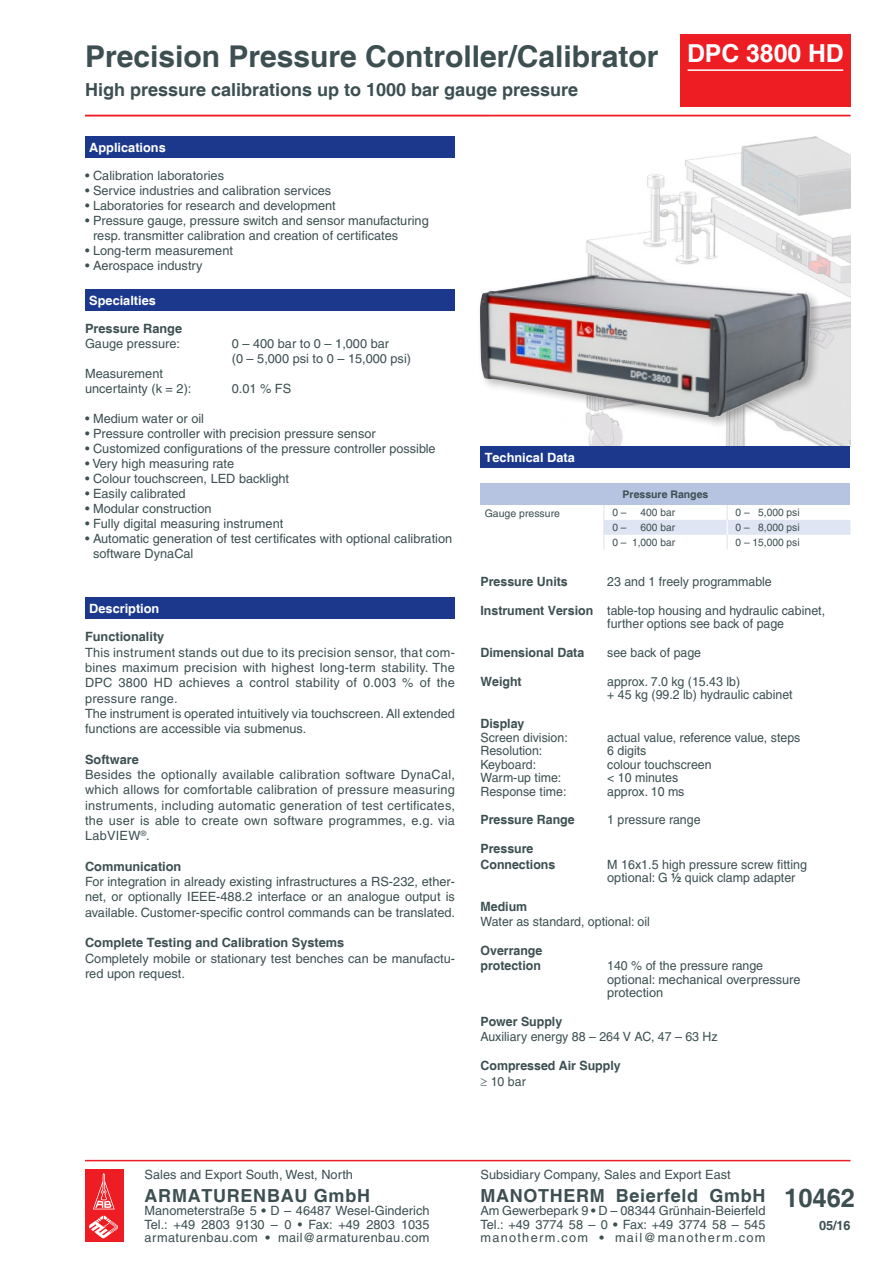
<style>
.page{position:relative;width:893px;height:1263px;background:#fff}
.page>*{position:absolute;margin:0;border:0;box-sizing:border-box;transform-origin:0 0}
.t1{font:700 30px "Helvetica";color:#3d4f51}
.t2{font:700 25.5px "Helvetica";color:#3d4f51}
.t3{font:700 18px "Helvetica";color:#3d4f51}
.t4{font:700 18px "Helvetica";letter-spacing:.035em;color:#3d4f51}
.t5{font:700 18px "Helvetica";letter-spacing:.04em;color:#3d4f51}
.t6{font:12.75px/13.5px "Helvetica";color:#3d4f51}
.t7{font:12.75px/15.3px "Helvetica";letter-spacing:.02em;color:#3d4f51}
.t8{font:700 12.75px/15.3px "Helvetica";color:#3d4f51}
.t9{font:700 12.75px "Helvetica";color:#fff}
.t10{font:10.5px "Helvetica";color:#3d4f51}
.t11{font:700 10.5px "Helvetica";color:#3d4f51}
.s1{font-weight:700}
.s2{font-weight:700;color:#fff}
.s3{font-weight:400}
.s4{font-size:6px;color:#fff}
</style>
<div class="page">
<hr style="left:85px;top:1160px;width:765px;height:1px;background:#ee1d23">
<div style="left:85px;top:1209px;width:38px;height:33px;background:#ee1d23"></div>
<svg style="left:89px;top:1216px;width:29px;height:22px"></svg>
<div style="left:85px;top:1169px;width:38px;height:43px;background:#ee1d23"></div>
<svg style="left:93px;top:1173px;width:22px;height:36px"></svg>
<img style="left:489px;top:106px;width:361px;height:340px">
<hr style="left:85px;top:115px;width:765px;height:1px;background:#ee1d23">
<div style="left:680px;top:34px;width:170px;height:72px;background:#ee1d23"></div>
<hr style="left:688px;top:69px;width:155px;height:2px;background:#fff">
<div style="left:480px;top:484px;width:370px;height:21px;background:#b6c4e1"></div>
<svg style="left:603px;top:505px;width:247px;height:45px"></svg>
<div style="left:480px;top:446px;width:370px;height:22px;background:#1b388c"></div>
<div style="left:85px;top:136px;width:370px;height:21px;background:#1b388c"></div>
<div style="left:85px;top:289px;width:370px;height:21px;background:#1b388c"></div>
<div style="left:85px;top:597px;width:370px;height:22px;background:#1b388c"></div>
<div style="left:476px;top:271px;width:347px;height:159px;background:#231f20;opacity:.3"></div>
<img style="left:480px;top:275px;width:330px;height:143px">
<h1 class="t1" style="left:85px;top:39px;width:760px">Precision Pressure Controller/Calibrator <sup>DPC</sup> <sup>3800</sup> <sup>HD</sup></h1>
<h3 class="t3" style="left:85px;top:79px;width:495px">High pressure calibrations up to 1000 bar gauge pressure</h3>
<p class="t9" style="left:89px;top:139px;width:78px">Applications</p>
<p class="t6" style="left:85px;top:169px;width:141px">• Calibration laboratories</p>
<p class="t6" style="left:85px;top:184px;width:248px">• Service industries and calibration services</p>
<p class="t6" style="left:85px;top:199px;width:252px">• Laboratories for research and development</p>
<p class="t6" style="left:93px;top:213px;width:337px;line-height:15px;text-indent:-8px">• Pressure gauge, pressure switch and sensor manufacturing resp. transmitter calibration and creation of certificates</p>
<p class="t6" style="left:85px;top:244px;width:149px">• Long-term measurement</p>
<p class="t6" style="left:85px;top:259px;width:119px">• Aerospace industry</p>
<p class="t9" style="left:89px;top:292px;width:68px">Specialties</p>
<p class="t8" style="left:85px;top:322px;width:99px">Pressure Range</p>
<p class="t6" style="left:85px;top:337px;width:96px">Gauge pressure:</p>
<p class="t6" style="left:232px;top:336px;width:181px;line-height:15px">0 – 400 bar to 0 – 1,000 bar<br>(0 – 5,000 psi to 0 – 15,000 psi)</p>
<p class="t6" style="left:85px;top:366px;width:108px;line-height:15px">Measurement uncertainty (k = 2):</p>
<p class="t6" style="left:232px;top:382px;width:61px">0.01 % FS</p>
<p class="t6" style="left:85px;top:412px;width:121px">• Medium water or oil</p>
<p class="t6" style="left:85px;top:427px;width:292px">• Pressure controller with precision pressure sensor</p>
<p class="t6" style="left:85px;top:442px;width:352px">• Customized configurations of the pressure controller possible</p>
<p class="t6" style="left:85px;top:457px;width:151px">• Very high measuring rate</p>
<p class="t6" style="left:85px;top:472px;width:206px">• Colour touchscreen, LED backlight</p>
<p class="t6" style="left:85px;top:487px;width:102px">• Easily calibrated</p>
<p class="t6" style="left:85px;top:502px;width:128px">• Modular construction</p>
<p class="t6" style="left:85px;top:517px;width:200px">• Fully digital measuring instrument</p>
<p class="t6" style="left:93px;top:531px;width:361px;line-height:15px;text-indent:-8px">• Automatic generation of test certificates with optional calibration software DynaCal</p>
<p class="t9" style="left:89px;top:601px;width:72px">Description</p>
<p class="t8" style="left:85px;top:630px;width:81px">Functionality</p>
<p class="t7" style="left:85px;top:644px;width:371px">This instrument stands out due to its precision sensor, that com&shy;bines maximum precision with highest long-term stability. The DPC 3800 HD achieves a control stability of 0.003 % of the pressure range.<br>The instrument is operated intuitively via touchscreen. All extended functions are accessible via submenus.</p>
<p class="t8" style="left:85px;top:752px;width:55px">Software</p>
<p class="t6" style="left:85px;top:767px;width:371px;line-height:15.3px;text-align:justify">Besides the optionally available calibration software DynaCal, which allows for comfortable calibration of pressure measuring instruments, including automatic generation of test certificates, the user is able to create own software programmes, e.g. via LabVIEW<sup>®</sup>.</p>
<p class="t8" style="left:85px;top:859px;width:98px">Communication</p>
<p class="t6" style="left:85px;top:874px;width:372px;line-height:15.3px;text-align:justify">For integration in already existing infrastructures a RS-232, ether&shy;net, or optionally IEEE-488.2 interface or an analogue output is available. Customer-specific control commands can be translated.</p>
<p class="t8" style="left:85px;top:936px;width:261px">Complete Testing and Calibration Systems</p>
<p class="t6" style="left:85px;top:950px;width:371px;line-height:15.3px">Completely mobile or stationary test benches can be manufactu&shy;red upon request.</p>
<p class="t9" style="left:485px;top:450px;width:91px">Technical Data</p>
<p class="t11" style="left:623px;top:488px;width:87px">Pressure Ranges</p>
<p class="t10" style="left:485px;top:508px;width:77px">Gauge pressure</p>
<p class="t10" style="left:612px;top:507px;width:16px">0 –</p>
<p class="t10" style="left:641px;top:507px;width:36px">400 bar</p>
<p class="t10" style="left:736px;top:507px;width:65px">0 – 5,000 psi</p>
<p class="t10" style="left:612px;top:522px;width:16px">0 –</p>
<p class="t10" style="left:641px;top:522px;width:36px">600 bar</p>
<p class="t10" style="left:736px;top:522px;width:65px">0 – 8,000 psi</p>
<p class="t10" style="left:612px;top:536px;width:64px">0 – 1,000 bar</p>
<p class="t10" style="left:736px;top:536px;width:65px">0 – 15,000 psi</p>
<p class="t8" style="left:480px;top:574px;width:89px">Pressure Units</p>
<p class="t6" style="left:607px;top:575px;width:166px">23 and 1 freely programmable</p>
<p class="t6" style="left:607px;top:603px;width:219px;text-indent:-127px"><span class="s1">Instrument Version</span> table-top housing and hydraulic cabinet, further options see back of page</p>
<p class="t8" style="left:480px;top:645px;width:105px">Dimensional Data</p>
<p class="t6" style="left:607px;top:646px;width:95px">see back of page</p>
<p class="t8" style="left:480px;top:674px;width:43px">Weight</p>
<p class="t6" style="left:607px;top:675px;width:187px">approx. 7.0 kg (15.43 lb)<br>+ 45 kg (99.2 lb) hydraulic cabinet</p>
<p class="t8" style="left:480px;top:717px;width:45px">Display</p>
<p class="t6" style="left:480px;top:730px;width:89px">Screen division:</p>
<p class="t6" style="left:607px;top:730px;width:195px">actual value, reference value, steps</p>
<p class="t6" style="left:480px;top:744px;width:63px">Resolution:</p>
<p class="t6" style="left:607px;top:744px;width:41px">6 digits</p>
<p class="t6" style="left:480px;top:757px;width:57px">Keyboard:</p>
<p class="t6" style="left:607px;top:757px;width:106px">colour touchscreen</p>
<p class="t6" style="left:480px;top:771px;width:82px">Warm-up time:</p>
<p class="t6" style="left:607px;top:771px;width:73px">&lt; 10 minutes</p>
<p class="t6" style="left:480px;top:784px;width:87px">Response time:</p>
<p class="t6" style="left:607px;top:784px;width:79px">approx. 10 ms</p>
<p class="t8" style="left:480px;top:813px;width:96px">Pressure Range</p>
<p class="t6" style="left:607px;top:813px;width:95px">1 pressure range</p>
<p class="t8" style="left:480px;top:842px;width:76px">Pressure<br>Connections</p>
<p class="t6" style="left:607px;top:857px;width:201px">M 16x1.5 high pressure screw fitting optional: G <span class="s1">½</span> quick clamp adapter</p>
<p class="t8" style="left:480px;top:899px;width:48px">Medium</p>
<p class="t6" style="left:480px;top:915px;width:171px">Water as standard, optional: oil</p>
<p class="t8" style="left:480px;top:943px;width:63px">Overrange protection</p>
<p class="t6" style="left:607px;top:959px;width:195px">140 % of the pressure range optional: mechanical overpressure protection<span class="s2">o</span></p>
<p class="t8" style="left:480px;top:1014px;width:83px">Power Supply</p>
<p class="t6" style="left:480px;top:1030px;width:239px">Auxiliary energy 88 – 264 V AC, 47 – 63 Hz</p>
<p class="t8" style="left:480px;top:1059px;width:142px">Compressed Air Supply ≥ <span class="s3">10 bar</span></p>
<p class="t6" style="left:145px;top:1167px;width:210px">Sales and Export South, West, North</p>
<h3 class="t5" style="left:145px;top:1184px;width:227px">ARMATURENBAU GmbH</h3>
<p class="t6" style="left:145px;top:1204px;width:286px;text-align:justify">Manometerstraße 5 <span class="s1">•</span> D – 46487 Wesel-Ginderich Tel.: +49 2803 9130 – 0 • Fax: +49 2803 1035 armaturenbau.com <span class="s1">•</span> mail@armaturenbau.com</p>
<p class="t6" style="left:480px;top:1167px;width:252px">Subsidiary Company, Sales and Export East</p>
<h3 class="t4" style="left:480px;top:1184px;width:286px">MANOTHERM Beierfeld GmbH</h3>
<p class="t6" style="left:480px;top:1204px;width:286px;text-align:justify">Am Gewerbepark 9 <span class="s1">•</span> D – 08344 Grünhain-Beierfeld Tel.: +49 3774 58 – 0 <span class="s1">•</span> Fax: +49 3774 58 – 545 manotherm.com <span class="s1">•</span> mail@manotherm.com</p>
<h2 class="t2" style="left:784px;top:1182px;width:72px">10462</h2>
<p class="t8" style="left:813px;top:1218px;width:39px"><span class="s4">00</span>05/16</p>
</div>
